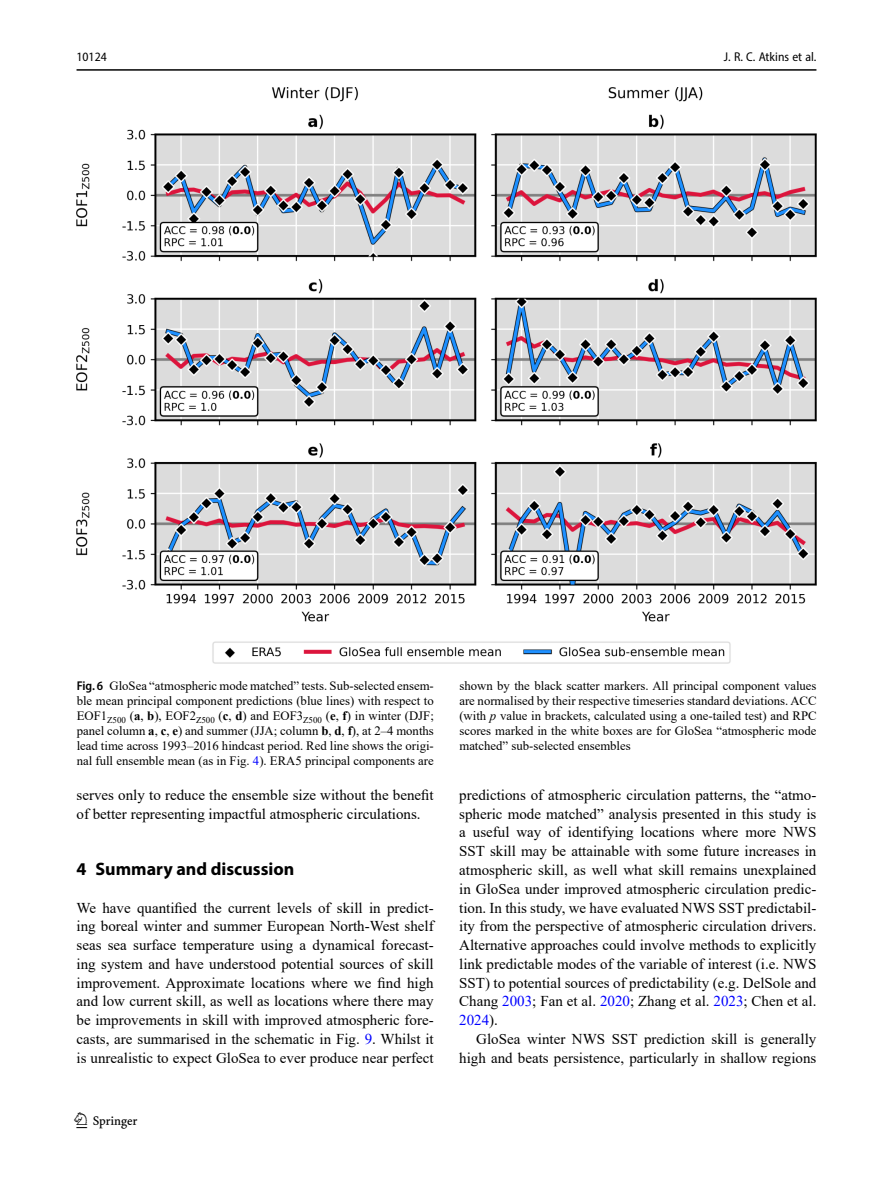
<style>
.page{position:relative;width:893px;height:1187px;background:#fff}
.page>*{position:absolute;margin:0;border:0;box-sizing:border-box;transform-origin:0 0}
.t1{font:22.5px "Springnew";color:#000}
.Head_1{font:700 18px "Myriad Pro";color:#000}
.Body_Text{font:15px/18.8px "Times New Roman";color:#000;text-align:justify}
.Body_Text_Indent{font:15px/18.8px "Times New Roman";color:#000;text-align:right}
.Figure_Caption{font:12.75px/15px "Times New Roman";color:#000;text-align:justify}
.t2{font:semi-condensed 12.75px "Myriad Pro";color:#000}
.s1{font-family:"Myriad Pro";font-weight:600;font-stretch:semi-condensed}
.s2{font-weight:700}
.s3{color:#00f}
.s4{font-style:italic}
</style>
<div class="page">
<hr style="left:77px;top:69px;width:739px;height:2px;background:#000">
<img style="left:77px;top:87px;width:740px;height:576px">
<p class="t2" style="left:77px;top:49px;width:32px">10124</p>
<p class="t2" style="left:724px;top:49px;width:94px">J. R. C. Atkins et al.</p>
<p class="Figure_Caption" style="left:77px;top:678px;width:359px"><span class="s1">Fig. 6</span> GloSea “atmospheric mode matched” tests. Sub-selected ensem&shy;ble mean principal component predictions (blue lines) with respect to EOF1<sub>Z500</sub> (<span class="s2">a</span>, <span class="s2">b</span>), EOF2<sub>Z500</sub> (<span class="s2">c</span>, <span class="s2">d</span>) and EOF3<sub>Z500</sub> (<span class="s2">e</span>, <span class="s2">f</span>) in winter (DJF; panel column <span class="s2">a</span>, <span class="s2">c</span>, <span class="s2">e</span>) and summer (JJA; column <span class="s2">b</span>, <span class="s2">d</span>, <span class="s2">f</span>), at 2–4 months lead time across 1993–2016 hindcast period. Red line shows the origi&shy;nal full ensemble mean (as in Fig. <span class="s3">4</span>). ERA5 principal components are</p>
<p class="Figure_Caption" style="left:459px;top:678px;width:359px">shown by the black scatter markers. All principal component values are normalised by their respective timeseries standard deviations. ACC (with <span class="s4">p</span> value in brackets, calculated using a one-tailed test) and RPC scores marked in the white boxes are for GloSea “atmospheric mode matched” sub-selected ensembles</p>
<p class="Body_Text_Indent" style="left:77px;top:785px;width:359px;text-align:left">serves only to reduce the ensemble size without the benefit of better representing impactful atmospheric circulations.</p>
<p class="Head_1" style="left:77px;top:857px;width:219px">4 Summary and discussion</p>
<p class="Body_Text" style="left:77px;top:897px;width:359px">We have quantified the current levels of skill in predict&shy;ing boreal winter and summer European North-West shelf seas sea surface temperature using a dynamical forecast&shy;ing system and have understood potential sources of skill improvement. Approximate locations where we find high and low current skill, as well as locations where there may be improvements in skill with improved atmospheric fore&shy;casts, are summarised in the schematic in Fig. <span class="s3">9</span>. Whilst it is unrealistic to expect GloSea to ever produce near perfect</p>
<h1 class="t1" style="left:77px;top:1107px;width:63px">1 3</h1>
<p class="Body_Text" style="left:459px;top:785px;width:359px">predictions of atmospheric circulation patterns, the “atmo&shy;spheric mode matched” analysis presented in this study is a useful way of identifying locations where more NWS SST skill may be attainable with some future increases in atmospheric skill, as well what skill remains unexplained in GloSea under improved atmospheric circulation predic&shy;tion. In this study, we have evaluated NWS SST predictabil&shy;ity from the perspective of atmospheric circulation drivers.<br>Alternative approaches could involve methods to explicitly link predictable modes of the variable of interest (i.e. NWS SST) to potential sources of predictability (e.g. DelSole and Chang <span class="s3">2003</span>; Fan et al. <span class="s3">2020</span>; Zhang et al. <span class="s3">2023</span>; Chen et al.<br><span class="s3">2024</span>).</p>
<p class="Body_Text_Indent" style="left:459px;top:1028px;width:359px">GloSea winter NWS SST prediction skill is generally high and beats persistence, particularly in shallow regions</p>
</div>
